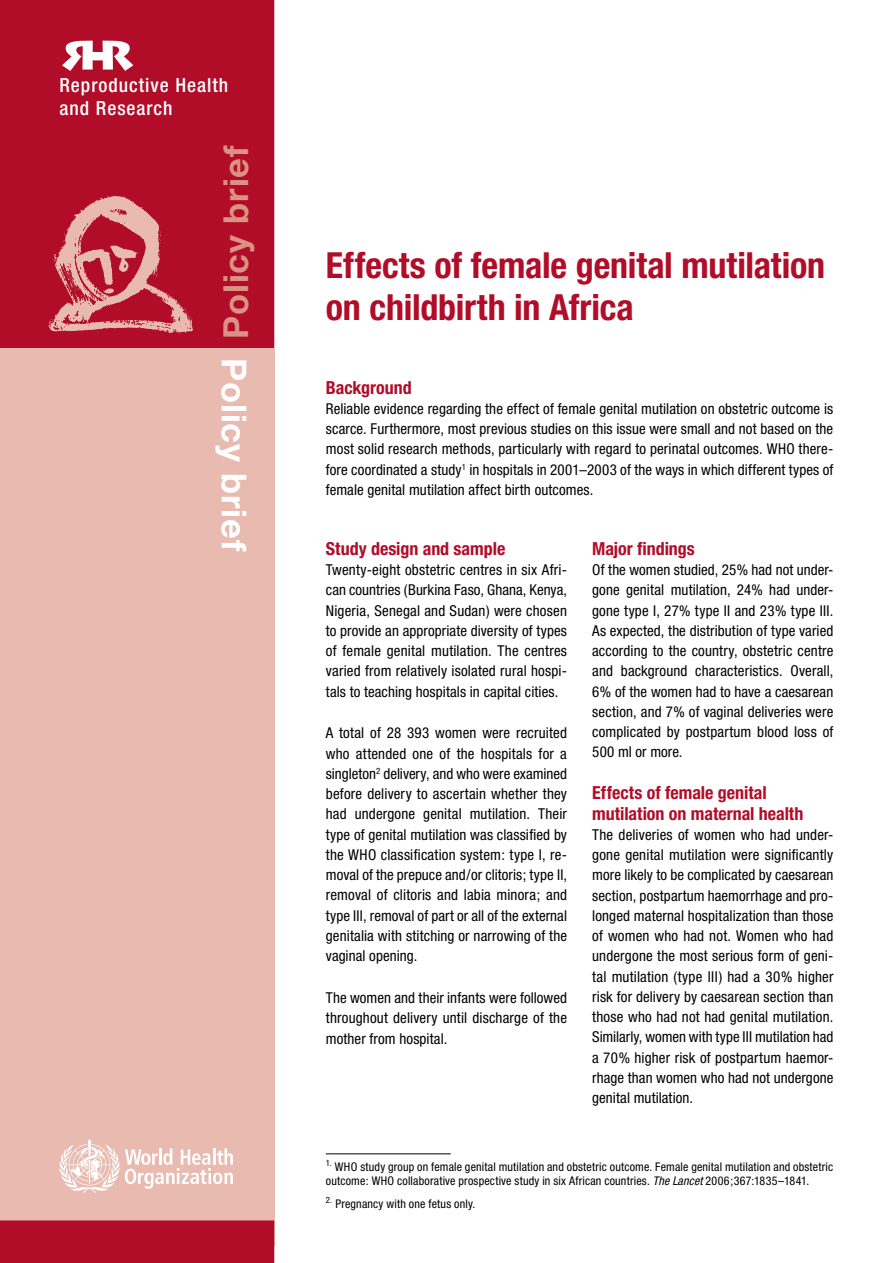
<style>
.page{position:relative;width:893px;height:1263px;background:#fff}
.page>*{position:absolute;margin:0;border:0;box-sizing:border-box;transform-origin:0 0}
.t1{font:700 condensed 36px/42px "Helvetica Neue";letter-spacing:-.005em;color:#b10d28}
.t2{font:700 34.5px "Helvetica Neue";letter-spacing:.025em;color:#fff}
.t3{font:700 34.5px "Helvetica Neue";letter-spacing:.025em;color:#db9285}
.t4{font:500 condensed 19.5px/22.5px "Helvetica Neue";letter-spacing:.05em;color:#fff}
.t5{font:700 condensed 18px/21px "Helvetica Neue";color:#b10d28}
.t6{font:condensed 15px/20.2px "Helvetica Neue";letter-spacing:.01em;color:#000;text-align:justify}
.t7{font:condensed 12px/14.4px "Helvetica Neue";letter-spacing:.015em;color:#000}
.s1{font-style:italic}
</style>
<div class="page">
<div style="left:0;top:0;width:274px;height:349px;background:#b10d28"></div>
<div style="left:0;top:349px;width:274px;height:897px;background:#e9bbb0"></div>
<div style="left:0;top:1220px;width:274px;height:43px;background:#b10d28"></div>
<svg style="left:59px;top:1140px;width:174px;height:53px"></svg>
<svg style="left:62px;top:41px;width:71px;height:30px"></svg>
<svg style="left:48px;top:196px;width:145px;height:138px;background:#c44a58"></svg>
<hr style="left:326px;top:1153px;width:125px;height:1px;background:#000">
<h3 class="t4" style="left:60px;top:74px;width:170px">Reproductive Health and Research</h3>
<h2 class="t3" style="left:215px;top:339px;width:195px;rotate:-90deg">Policy brief</h2>
<h2 class="t2" style="left:256px;top:358px;width:195px;rotate:90deg">Policy brief</h2>
<h1 class="t1" style="left:326px;top:244px;width:501px">Effects of female genital mutilation on childbirth in Africa</h1>
<p class="t5" style="left:326px;top:377px;width:87px">Background</p>
<p class="t6" style="left:326px;top:398px;width:509px">Reliable evidence regarding the effect of female genital mutilation on obstetric outcome is scarce. Furthermore, most previous studies on this issue were small and not based on the most solid research methods, particularly with regard to perinatal outcomes. WHO there&shy;fore coordinated a study<sup>1</sup> in hospitals in 2001–2003 of the ways in which different types of female genital mutilation affect birth outcomes.</p>
<p class="t5" style="left:326px;top:538px;width:181px">Study design and sample</p>
<p class="t6" style="left:326px;top:559px;width:243px">Twenty-eight obstetric centres in six Afri&shy;can countries (Burkina Faso, Ghana, Kenya, Nigeria, Senegal and Sudan) were chosen to provide an appropriate diversity of types of female genital mutilation. The centres varied from relatively isolated rural hospi&shy;tals to teaching hospitals in capital cities.</p>
<p class="t6" style="left:326px;top:723px;width:243px">A total of 28 393 women were recruited who attended one of the hospitals for a singleton<sup>2</sup> delivery, and who were examined before delivery to ascertain whether they had undergone genital mutilation. Their type of genital mutilation was classified by the WHO classification system: type I, re&shy;moval of the prepuce and/or clitoris; type II, removal of clitoris and labia minora; and type III, removal of part or all of the external genitalia with stitching or narrowing of the vaginal opening.</p>
<p class="t6" style="left:326px;top:987px;width:243px">The women and their infants were followed throughout delivery until discharge of the mother from hospital.</p>
<p class="t5" style="left:592px;top:538px;width:104px">Major findings</p>
<p class="t6" style="left:592px;top:559px;width:243px">Of the women studied, 25% had not under&shy;gone genital mutilation, 24% had under&shy;gone type I, 27% type II and 23% type III.<br>As expected, the distribution of type varied according to the country, obstetric centre and background characteristics. Overall, 6% of the women had to have a caesarean section, and 7% of vaginal deliveries were complicated by postpartum blood loss of 500 ml or more.</p>
<p class="t5" style="left:592px;top:781px;width:213px">Effects of female genital mutilation on maternal health</p>
<p class="t6" style="left:592px;top:824px;width:243px">The deliveries of women who had under&shy;gone genital mutilation were significantly more likely to be complicated by caesarean section, postpartum haemorrhage and pro&shy;longed maternal hospitalization than those of women who had not. Women who had undergone the most serious form of geni&shy;tal mutilation (type III) had a 30% higher risk for delivery by caesarean section than those who had not had genital mutilation.<br>Similarly, women with type III mutilation had a 70% higher risk of postpartum haemor&shy;rhage than women who had not undergone genital mutilation.</p>
<p class="t7" style="left:326px;top:1159px;width:509px"><sup>1.</sup> WHO study group on female genital mutilation and obstetric outcome. Female genital mutilation and obstetric outcome: WHO collaborative prospective study in six African countries. <span class="s1">The Lancet</span> 2006;367:1835–1841.</p>
<p class="t7" style="left:326px;top:1196px;width:151px"><sup>2.</sup> Pregnancy with one fetus only.</p>
</div>
